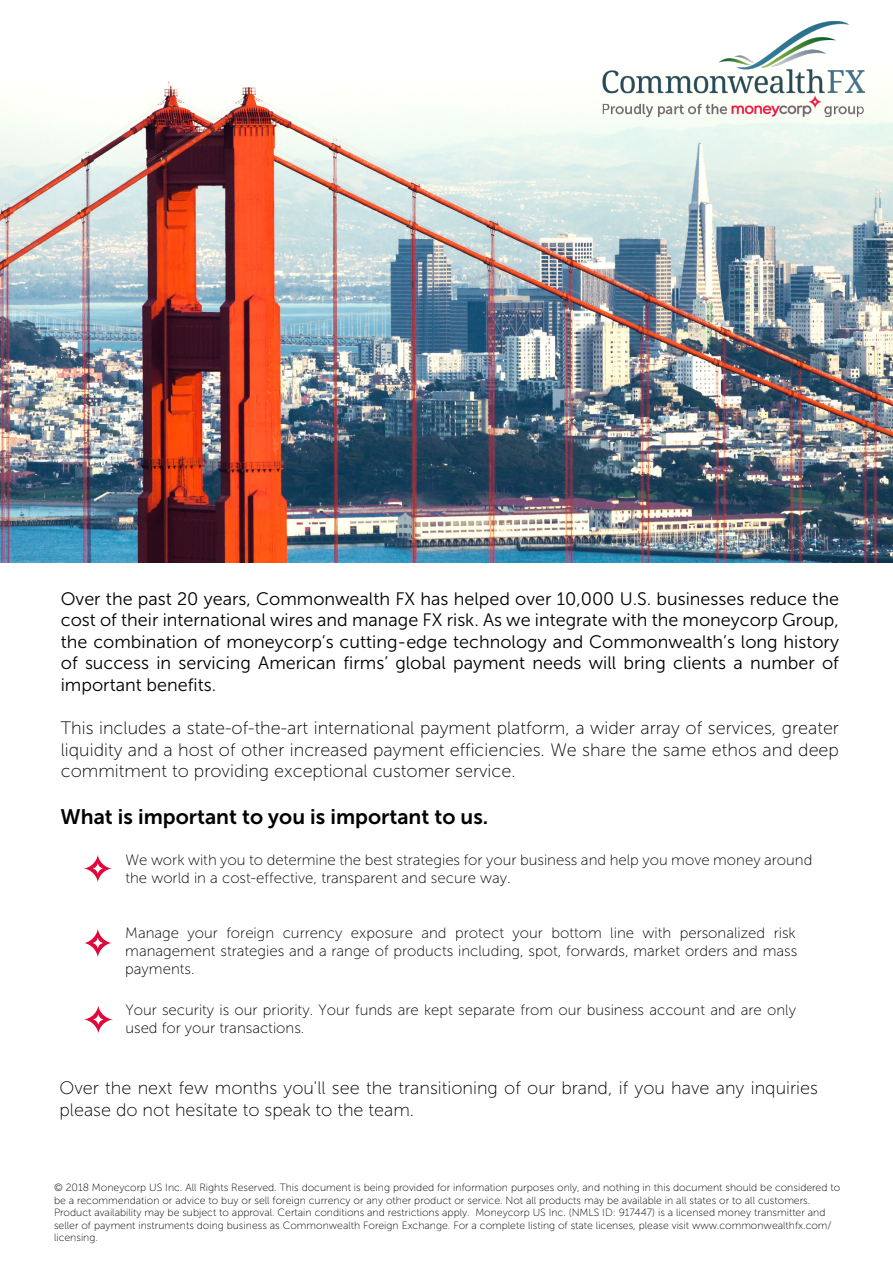
<style>
.page{position:relative;width:893px;height:1263px;background:#fff}
.page>*{position:absolute;margin:0;border:0;box-sizing:border-box;transform-origin:0 0}
.t1{font:21px "Museo Sans 700";color:#000}
.t2{font:18px/21.6px "Museo Sans 100";color:#000}
.t3{font:18px/21.6px "Museo Sans 300";color:#000;text-align:justify}
.t4{font:15px/18px "Museo Sans 100";color:#000}
.t5{font:10.5px/12.6px "Museo Sans 100";color:#000}
</style>
<div class="page">
<img style="left:84px;top:855px;width:28px;height:27px">
<img style="left:84px;top:929px;width:28px;height:28px">
<img style="left:84px;top:1005px;width:28px;height:29px">
<img style="left:0;top:81px;width:893px;height:482px">
<img style="left:601px;top:21px;width:269px;height:101px">
<p class="t3" style="left:61px;top:588px;width:780px">Over the past 20 years, Commonwealth FX has helped over 10,000 U.S. businesses reduce the cost of their international wires and manage FX risk. As we integrate with the moneycorp Group, the combination of moneycorp’s cutting-edge technology and Commonwealth’s long history of success in servicing American firms’ global payment needs will bring clients a number of important benefits.</p>
<p class="t2" style="left:61px;top:717px;width:780px;text-align:justify">This includes a state-of-the-art international payment platform, a wider array of services, greater liquidity and a host of other increased payment efficiencies. We share the same ethos and deep commitment to providing exceptional customer service.</p>
<h1 class="t1" style="left:61px;top:805px;width:429px">What is important to you is important to us.</h1>
<h3 class="t4" style="left:125px;top:851px;width:688px">We work with you to determine the best strategies for your business and help you move money around the world in a cost-effective, transparent and secure way.</h3>
<h3 class="t4" style="left:125px;top:924px;width:673px;text-align:justify">Manage your foreign currency exposure and protect your bottom line with personalized risk management strategies and a range of products including, spot, forwards, market orders and mass payments.</h3>
<h3 class="t4" style="left:125px;top:1000px;width:672px">Your security is our priority. Your funds are kept separate from our business account and are only used for your transactions.</h3>
<h2 class="t2" style="left:60px;top:1077px;width:760px">Over the next few months you'll see the transitioning of our brand, if you have any inquiries please do not hesitate to speak to the team.</h2>
<p class="t5" style="left:54px;top:1181px;width:788px">© 2018 Moneycorp US Inc. All Rights Reserved. This document is being provided for information purposes only, and nothing in this document should be considered to be a recommendation or advice to buy or sell foreign currency or any other product or service. Not all products may be available in all states or to all customers.<br>Product availability may be subject to approval. Certain conditions and restrictions apply. Moneycorp US Inc. (NMLS ID: 917447) is a licensed money transmitter and seller of payment instruments doing business as Commonwealth Foreign Exchange. For a complete listing of state licenses, please visit www.commonwealthfx.com/ licensing.</p>
</div>
